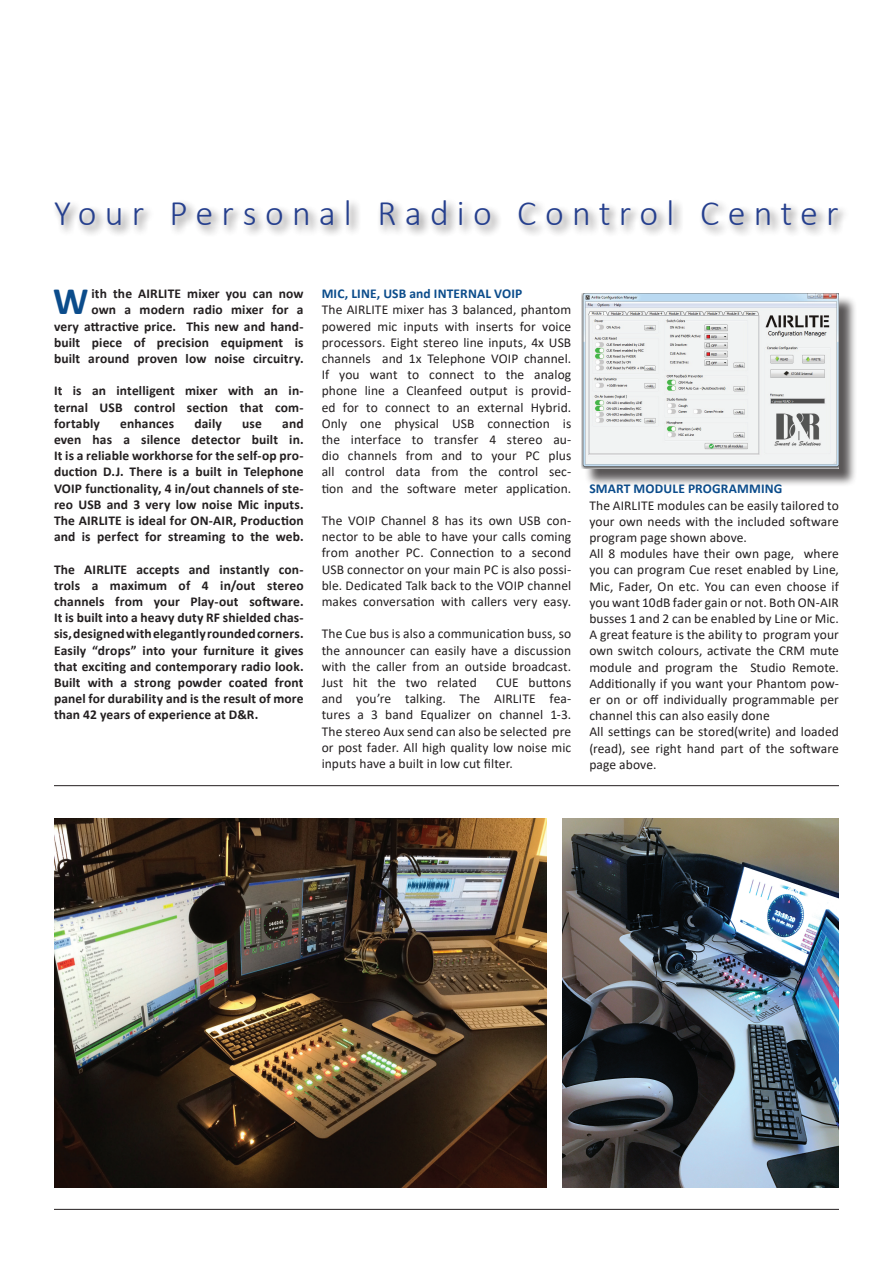
<style>
.page{position:relative;width:893px;height:1263px;background:#fff}
.page>*{position:absolute;margin:0;border:0;box-sizing:border-box;transform-origin:0 0}
.t1{font:700 39px "Calibri";color:#0b4c8b}
.t2{font:300 36px "Calibri";letter-spacing:.225em;color:#253f8e}
.t3{font:13.5px/16.2px "Calibri";letter-spacing:.005em;color:#231f20;text-align:justify}
.t4{font:700 13.5px/16.2px "Calibri";letter-spacing:.01em;color:#231f20;text-align:justify}
.t5{font:700 13.5px "Calibri";letter-spacing:.01em;color:#0b4c8b}
</style>
<div class="page">
<hr style="left:54px;top:1209px;width:785px;height:1px;background:#231f20">
<div style="left:52px;top:197px;width:798px;height:40px;background:#231f20;opacity:.75"></div>
<div style="left:584px;top:296px;width:273px;height:191px;background:#231f20;opacity:.75"></div>
<img style="left:581px;top:293px;width:258px;height:175px">
<hr style="left:54px;top:785px;width:785px;height:1px;background:#231f20">
<img style="left:54px;top:818px;width:492px;height:369px">
<img style="left:563px;top:819px;width:276px;height:368px">
<h2 class="t2" style="left:54px;top:191px;width:786px">Your Personal Radio Control Center</h2>
<p class="t4" style="left:54px;top:285px;width:251px;text-align:right">ith the AIRLITE mixer you can now<br>own a modern radio mixer for a<br>very attractive price. This new and hand&shy;built piece of precision equipment is built around proven low noise circuitry.</p>
<p class="t4" style="left:54px;top:383px;width:251px">It is an intelligent mixer with an in&shy;ternal USB control section that com&shy;fortably</p>
<h1 class="t1" style="left:53px;top:274px;width:37px">W</h1>
<p class="t4" style="left:120px;top:415px;width:55px">enhances</p>
<p class="t4" style="left:194px;top:415px;width:29px">daily</p>
<p class="t4" style="left:242px;top:415px;width:21px">use</p>
<p class="t4" style="left:54px;top:415px;width:251px;text-indent:228px">and even has a silence detector built in.<br>It is a reliable workhorse for the self-op pro&shy;duction D.J. There is a built in Telephone VOIP functionality, 4 in/out channels of ste&shy;reo USB and 3 very low noise Mic inputs.<br>The AIRLITE is ideal for ON-AIR, Production and is perfect for streaming to the web.</p>
<p class="t4" style="left:54px;top:561px;width:251px">The AIRLITE accepts and instantly con&shy;trols a maximum of 4 in/out stereo channels from your Play-out software.<br>It is built into a heavy duty RF shielded chas&shy;sis, designed with elegantly rounded corners.<br>Easily “drops” into your furniture it gives that exciting and contemporary radio look.<br>Built with a strong powder coated front panel for durability and is the result of more than 42 years of experience at D&amp;R.</p>
<p class="t5" style="left:322px;top:284px;width:202px">MIC, LINE, USB and INTERNAL VOIP</p>
<p class="t3" style="left:322px;top:301px;width:251px">The AIRLITE mixer has 3 balanced, phantom powered mic inputs with inserts for voice processors. Eight stereo line inputs, 4x USB channels and 1x Telephone VOIP channel.<br>If you want to connect to the analog phone line a Cleanfeed output is provid&shy;ed for to connect to an external Hybrid.<br>Only one physical USB connection is the interface to transfer 4 stereo au&shy;dio channels from and to your PC plus all control data from the control sec&shy;tion and the software meter application.</p>
<p class="t3" style="left:322px;top:512px;width:251px">The VOIP Channel 8 has its own USB con&shy;nector to be able to have your calls coming from another PC. Connection to a second USB connector on your main PC is also possi&shy;ble. Dedicated Talk back to the VOIP channel makes conversation with callers very easy.</p>
<p class="t3" style="left:322px;top:625px;width:251px">The Cue bus is also a communication buss, so the announcer can easily have a discussion with the caller from an outside broadcast.<br>Just hit the two related</p>
<p class="t3" style="left:322px;top:674px;width:251px;text-indent:175px">CUE buttons and you’re talking. The AIRLITE fea&shy;tures a 3 band Equalizer on channel 1-3.<br>The stereo Aux send can also be selected pre or post fader. All high quality low noise mic inputs have a built in low cut filter.</p>
<p class="t5" style="left:589px;top:479px;width:195px">SMART MODULE PROGRAMMING</p>
<p class="t3" style="left:589px;top:497px;width:251px;text-align:left">The AIRLITE modules can be easily tailored to your own needs with the included software program page shown above.<br>All 8 modules have their own page, where you can program Cue reset enabled by Line, Mic, Fader, On etc. You can even choose if you want 10dB fader gain or not. Both ON-AIR busses 1 and 2 can be enabled by Line or Mic.<br>A great feature is the ability to program your own switch colours, activate the CRM mute module and program the Studio Remote.<br>Additionally if you want your Phantom pow&shy;er on or off individually programmable per channel this can also easily done<br>All settings can be stored(write) and loaded (read), see right hand part of the software page above.</p>
</div>
